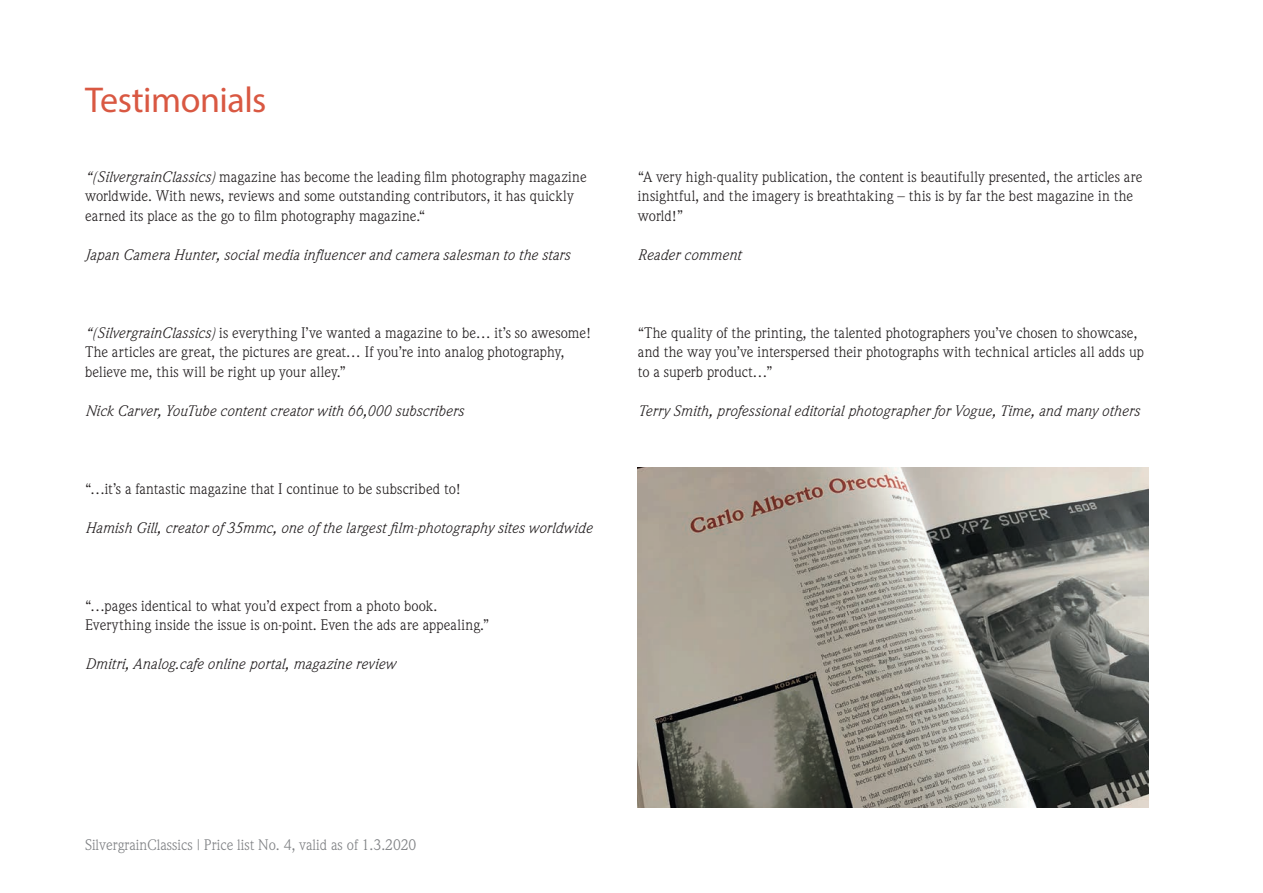
<style>
.page{position:relative;width:1263px;height:893px;background:#fff}
.page>*{position:absolute;margin:0;border:0;box-sizing:border-box;transform-origin:0 0}
.t1{font:36px "Myriad Pro";letter-spacing:-.015em;color:#d95842}
.t2{font:15px/19.5px "Weidemann";letter-spacing:.005em;color:#231f20}
.t3{font:italic 15px "Weidemann";letter-spacing:.005em;color:#231f20}
.t4{font:15px "Weidemann";color:#808285}
.s1{font-style:italic}
</style>
<div class="page">
<img style="left:638px;top:468px;width:510px;height:340px">
<h1 class="t1" style="left:85px;top:78px;width:183px">Testimonials</h1>
<p class="t2" style="left:85px;top:167px;width:503px"><span class="s1">“(SilvergrainClassics)</span> magazine has become the leading film photography magazine worldwide. With news, reviews and some outstanding contributors, it has quickly earned its place as the go to film photography magazine.“</p>
<p class="t3" style="left:85px;top:246px;width:486px">Japan Camera Hunter, social media influencer and camera salesman to the stars</p>
<p class="t2" style="left:85px;top:323px;width:507px"><span class="s1">“(SilvergrainClassics)</span> is everything I’ve wanted a magazine to be… it’s so awesome!<br>The articles are great, the pictures are great… If you’re into analog photography, believe me, this will be right up your alley.”</p>
<p class="t3" style="left:85px;top:402px;width:380px">Nick Carver, YouTube content creator with 66,000 subscribers</p>
<p class="t2" style="left:85px;top:479px;width:377px">“…it’s a fantastic magazine that I continue to be subscribed to!</p>
<p class="t3" style="left:85px;top:519px;width:509px">Hamish Gill, creator of 35mmc, one of the largest film-photography sites worldwide</p>
<p class="t2" style="left:85px;top:596px;width:406px">“…pages identical to what you’d expect from a photo book.<br>Everything inside the issue is on-point. Even the ads are appealing.”</p>
<p class="t3" style="left:85px;top:655px;width:312px">Dmitri, Analog.cafe online portal, magazine review</p>
<p class="t2" style="left:638px;top:167px;width:506px">“A very high-quality publication, the content is beautifully presented, the articles are insightful, and the imagery is breathtaking – this is by far the best magazine in the world!”</p>
<p class="t3" style="left:638px;top:246px;width:105px">Reader comment</p>
<p class="t2" style="left:638px;top:323px;width:508px">“The quality of the printing, the talented photographers you’ve chosen to showcase, and the way you’ve interspersed their photographs with technical articles all adds up to a superb product…”</p>
<p class="t3" style="left:638px;top:402px;width:503px">Terry Smith, professional editorial photographer for Vogue, Time, and many others</p>
<p class="t4" style="left:85px;top:836px;width:333px">SilvergrainClassics | Price list No. 4, valid as of 1.3.2020</p>
</div>
